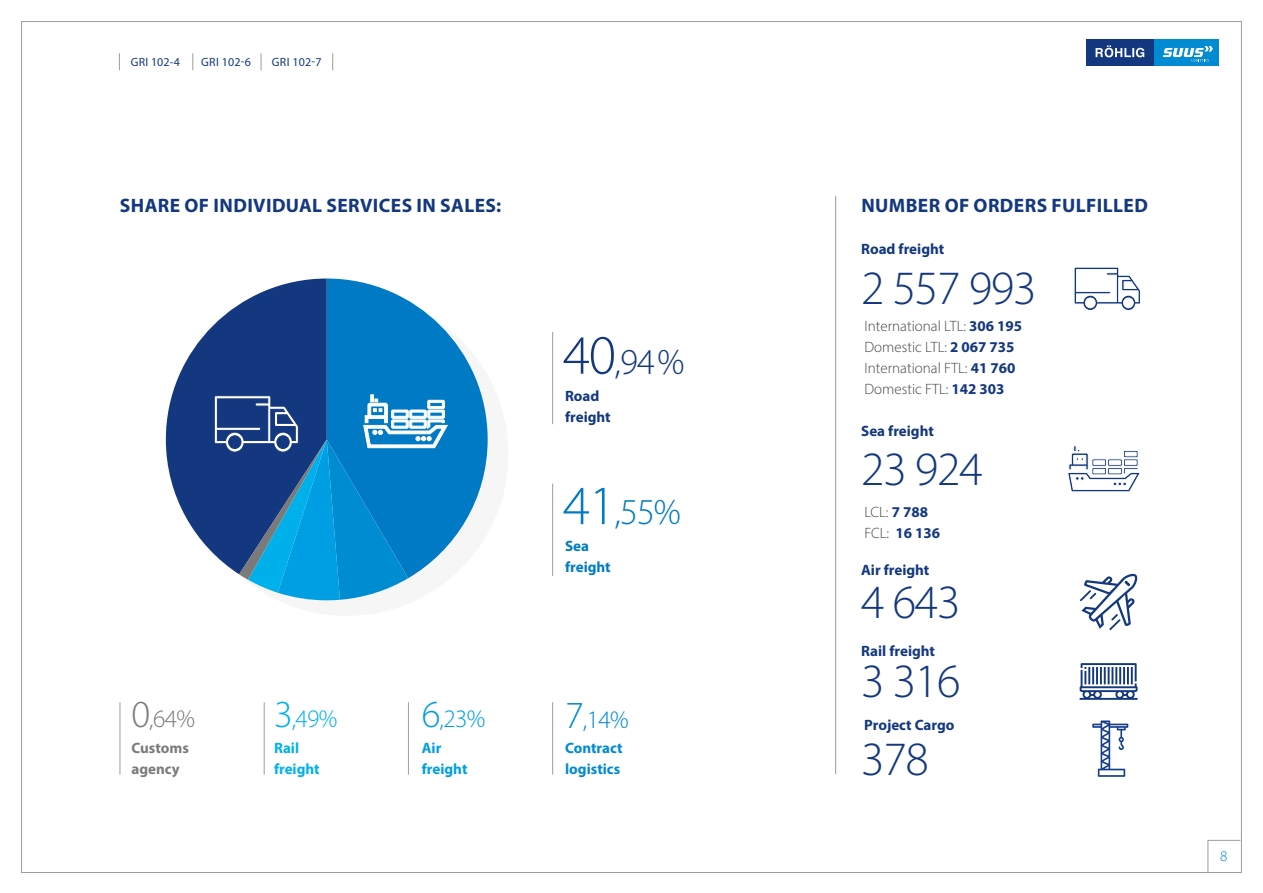
<style>
.page{position:relative;width:1263px;height:893px;background:#fff}
.page>*{position:absolute;margin:0;border:0;box-sizing:border-box;transform-origin:0 0}
.t1{font:300 48px "Myriad Pro";letter-spacing:-.025em;color:#14387f}
.t2{font:300 38.4px "Myriad Pro";color:#009fe3}
.t3{font:300 36.6px "Myriad Pro";color:#14387f}
.t4{font:300 36.6px "Myriad Pro";color:#007bc4}
.t5{font:300 25.2px "Myriad Pro";color:#008bd2}
.t6{font:300 25.2px "Myriad Pro";color:#7b7b7a}
.t7{font:300 25.2px "Myriad Pro";color:#00b1eb}
.t8{font:300 25.2px "Myriad Pro";color:#009fe3}
.t9{font:700 19.5px "Myriad Pro";letter-spacing:.02em;color:#14387f}
.t10{font:700 15px/21px "Myriad Pro";color:#14387f}
.t11{font:300 15px/21px "Myriad Pro";color:#454444}
.t12{font:700 15px/21px "Myriad Pro";color:#008bd2}
.t13{font:700 15px/21px "Myriad Pro";color:#7b7b7a}
.t14{font:700 15px/21px "Myriad Pro";color:#00b1eb}
.t15{font:700 15px/21px "Myriad Pro";color:#007bc4}
.t16{font:700 15px/21px "Myriad Pro";color:#009fe3}
.t17{font:300 15px "Myriad Pro";color:#008bd2}
.t18{font:12px "Myriad Pro";letter-spacing:.01em;color:#14387f}
.s1{font-size:55.8px}
.s2{font-size:38.4px}
.s3{font-weight:700;color:#14387f}
.s4{font-weight:300;color:#454444}
</style>
<div class="page">
<div style="left:1086px;top:39px;width:68px;height:26px;background:#14387f"></div>
<div style="left:1154px;top:39px;width:65px;height:26px;background:#008bd2"></div>
<svg style="left:1095px;top:45px;width:49px;height:12px"></svg>
<svg style="left:1163px;top:46px;width:50px;height:15px"></svg>
<svg style="left:1207px;top:840px;width:34px;height:33px"></svg>
<div style="left:185px;top:293px;width:323px;height:323px;background:#f6f6f6;border-radius:50%"></div>
<svg style="left:327px;top:279px;width:161px;height:267px;fill:#007ac4"></svg>
<svg style="left:166px;top:279px;width:161px;height:275px;fill:#143880"></svg>
<svg style="left:119px;top:53px;width:1px;height:17px"></svg>
<svg style="left:192px;top:53px;width:1px;height:17px"></svg>
<svg style="left:261px;top:53px;width:1px;height:17px"></svg>
<svg style="left:332px;top:53px;width:1px;height:17px"></svg>
<hr style="left:552px;top:484px;width:1px;height:92px;background:#9d9d9c">
<hr style="left:552px;top:332px;width:1px;height:92px;background:#9d9d9c">
<hr style="left:835px;top:196px;width:1px;height:578px;background:#9d9d9c">
<svg style="left:1074px;top:267px;width:66px;height:44px"></svg>
<svg style="left:1080px;top:663px;width:57px;height:37px"></svg>
<svg style="left:1080px;top:574px;width:58px;height:56px"></svg>
<svg style="left:1092px;top:720px;width:36px;height:57px"></svg>
<svg style="left:1067px;top:446px;width:73px;height:46px"></svg>
<svg style="left:214px;top:395px;width:233px;height:205px;background:#2b83be"></svg>
<hr style="left:120px;top:702px;width:1px;height:73px;background:#9d9d9c">
<hr style="left:264px;top:702px;width:1px;height:73px;background:#9d9d9c">
<hr style="left:408px;top:702px;width:1px;height:73px;background:#9d9d9c">
<hr style="left:552px;top:702px;width:1px;height:73px;background:#9d9d9c">
<p class="t18" style="left:131px;top:54px;width:50px">GRI 102-4</p>
<p class="t18" style="left:201px;top:54px;width:51px">GRI 102-6</p>
<p class="t18" style="left:272px;top:54px;width:51px">GRI 102-7</p>
<h3 class="t9" style="left:120px;top:193px;width:383px">SHARE OF INDIVIDUAL SERVICES IN SALES:</h3>
<h3 class="t9" style="left:861px;top:193px;width:288px">NUMBER OF ORDERS FULFILLED</h3>
<h3 class="t3" style="left:563px;top:339px;width:123px"><span class="s1">40</span>,94 %</h3>
<p class="t10" style="left:565px;top:385px;width:47px">Road freight</p>
<h3 class="t4" style="left:563px;top:490px;width:120px"><span class="s1">41</span>,55%</h3>
<p class="t15" style="left:565px;top:535px;width:47px">Sea freight</p>
<h3 class="t6" style="left:132px;top:704px;width:65px"><span class="s2">0</span>,64%</h3>
<h3 class="t7" style="left:274px;top:704px;width:65px"><span class="s2">3</span>,49%</h3>
<h3 class="t8" style="left:440px;top:704px;width:47px">,23%</h3>
<h2 class="t2" style="left:422px;top:691px;width:20px">6</h2>
<h3 class="t5" style="left:565px;top:704px;width:65px"><span class="s2">7</span>,14%</h3>
<p class="t13" style="left:132px;top:737px;width:59px">Customs agency</p>
<p class="t14" style="left:274px;top:737px;width:47px">Rail freight</p>
<p class="t16" style="left:422px;top:737px;width:47px">Air freight</p>
<p class="t12" style="left:565px;top:737px;width:59px">Contract logistics</p>
<p class="t10" style="left:861px;top:238px;width:85px">Road freight</p>
<h1 class="t1" style="left:861px;top:259px;width:177px">2 557 993</h1>
<p class="t11" style="left:864px;top:316px;width:159px">International LTL: <span class="s3">306 195<br></span>Domestic LTL: <span class="s3">2 067 735<br></span>International FTL: <span class="s3">41 760<br></span>Domestic FTL: <span class="s3">142 303</span></p>
<p class="t10" style="left:861px;top:420px;width:74px">Sea freight</p>
<h1 class="t1" style="left:861px;top:441px;width:123px">23 924</h1>
<p class="t10" style="left:864px;top:501px;width:77px"><span class="s4">LCL:</span> 7 788<br><span class="s4">FCL:</span> 16 136</p>
<p class="t10" style="left:861px;top:559px;width:70px">Air freight</p>
<h1 class="t1" style="left:861px;top:573px;width:101px">4 643</h1>
<p class="t10" style="left:861px;top:640px;width:75px">Rail freight</p>
<h1 class="t1" style="left:861px;top:652px;width:101px">3 316</h1>
<p class="t10" style="left:864px;top:714px;width:92px">Project Cargo</p>
<h1 class="t1" style="left:861px;top:730px;width:69px">378</h1>
<p class="t17" style="left:1220px;top:847px;width:9px">8</p>
</div>
